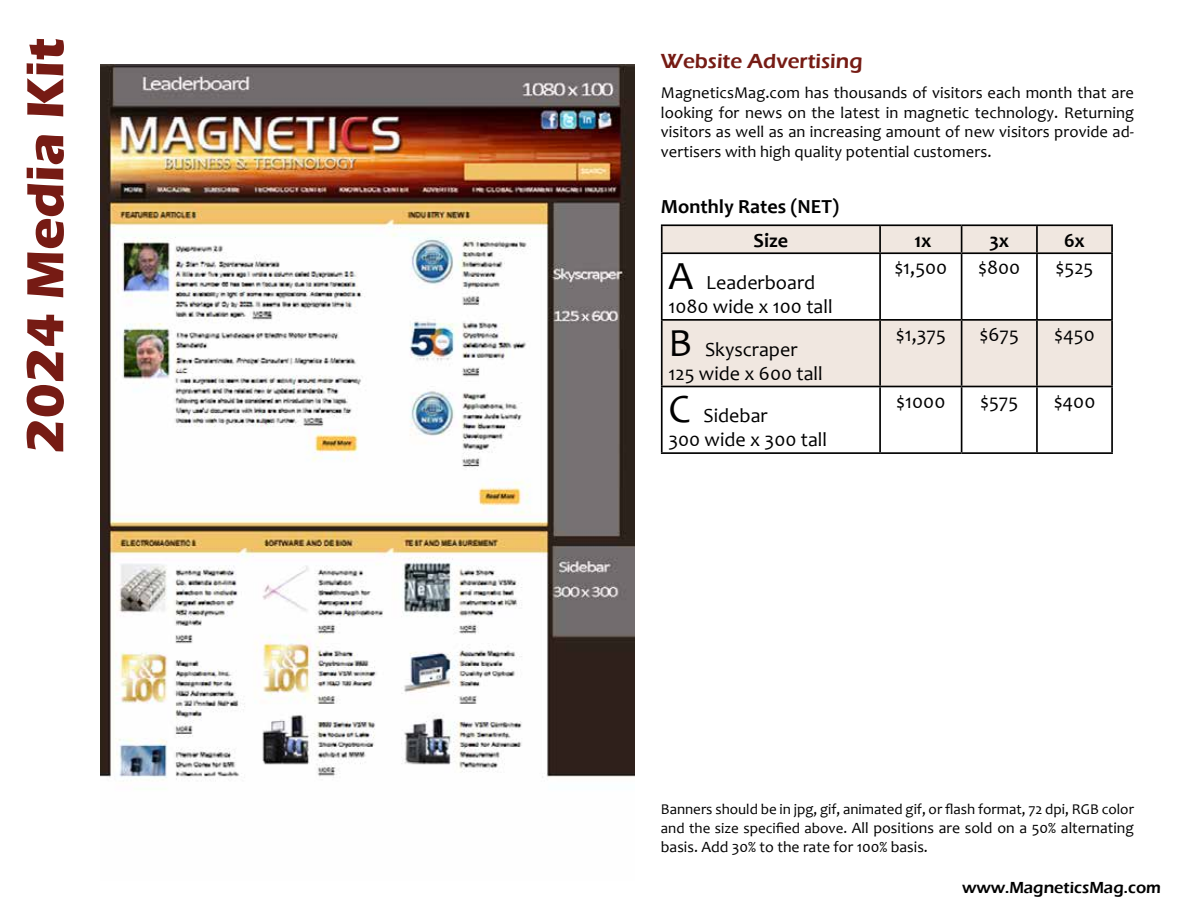
<style>
.page{position:relative;width:1188px;height:918px;background:#fff}
.page>*{position:absolute;margin:0;border:0;box-sizing:border-box;transform-origin:0 0}
.t1{font:700 54px "Eras ITC";color:#761b14}
.t2{font:600 21px "Eras ITC";color:#761b14}
.t3{font:20.1px/24.2px "Candara";color:#000}
.t4{font:700 20.1px "Candara";color:#000}
.t5{font:16.5px/19.8px "Candara";letter-spacing:.005em;color:#000;text-align:justify}
.t6{font:600 16.5px "Eras ITC";color:#000}
.t7{font:15.75px/18.9px "Candara";color:#000}
.t8{font:15px "Candara";color:#000}
.s1{font-size:40.2px}
.s2{font-size:15px}
</style>
<div class="page">
<svg style="left:663px;top:226px;width:448px;height:160px;fill:#f0e7e0"></svg>
<hr style="left:661px;top:224px;width:219px;height:2px;background:#000">
<hr style="left:661px;top:226px;width:2px;height:26px;background:#000">
<hr style="left:880px;top:224px;width:82px;height:2px;background:#000">
<hr style="left:879px;top:226px;width:2px;height:26px;background:#000">
<hr style="left:962px;top:224px;width:75px;height:2px;background:#000">
<svg style="left:961px;top:226px;width:1px;height:26px"></svg>
<hr style="left:1037px;top:224px;width:76px;height:2px;background:#000">
<hr style="left:1036px;top:226px;width:2px;height:26px;background:#000">
<hr style="left:1111px;top:226px;width:2px;height:26px;background:#000">
<hr style="left:661px;top:252px;width:219px;height:2px;background:#000">
<hr style="left:661px;top:254px;width:2px;height:65px;background:#000">
<hr style="left:880px;top:252px;width:82px;height:2px;background:#000">
<hr style="left:879px;top:254px;width:2px;height:65px;background:#000">
<hr style="left:962px;top:252px;width:75px;height:2px;background:#000">
<hr style="left:961px;top:254px;width:1px;height:65px;background:#000">
<hr style="left:1037px;top:252px;width:76px;height:2px;background:#000">
<hr style="left:1036px;top:254px;width:2px;height:65px;background:#000">
<hr style="left:1111px;top:254px;width:2px;height:65px;background:#000">
<hr style="left:661px;top:319px;width:219px;height:2px;background:#000">
<hr style="left:661px;top:321px;width:2px;height:65px;background:#000">
<hr style="left:880px;top:319px;width:82px;height:2px;background:#000">
<hr style="left:879px;top:321px;width:2px;height:65px;background:#000">
<hr style="left:962px;top:319px;width:75px;height:2px;background:#000">
<hr style="left:961px;top:321px;width:1px;height:65px;background:#000">
<hr style="left:1037px;top:319px;width:76px;height:2px;background:#000">
<hr style="left:1036px;top:321px;width:2px;height:65px;background:#000">
<hr style="left:1111px;top:321px;width:2px;height:65px;background:#000">
<hr style="left:661px;top:386px;width:219px;height:1px;background:#000">
<hr style="left:661px;top:387px;width:2px;height:65px;background:#000">
<hr style="left:880px;top:386px;width:82px;height:1px;background:#000">
<hr style="left:879px;top:387px;width:2px;height:65px;background:#000">
<hr style="left:962px;top:386px;width:75px;height:1px;background:#000">
<hr style="left:961px;top:387px;width:1px;height:65px;background:#000">
<hr style="left:1037px;top:386px;width:76px;height:1px;background:#000">
<hr style="left:1036px;top:387px;width:2px;height:65px;background:#000">
<hr style="left:1111px;top:387px;width:2px;height:65px;background:#000">
<hr style="left:661px;top:452px;width:219px;height:2px;background:#000">
<hr style="left:880px;top:452px;width:82px;height:2px;background:#000">
<hr style="left:962px;top:452px;width:75px;height:2px;background:#000">
<hr style="left:1037px;top:452px;width:76px;height:2px;background:#000">
<img style="left:101px;top:65px;width:533px;height:715px">
<h1 class="t1" style="left:14px;top:454px;width:417px;rotate:-90deg">2024 Media Kit</h1>
<p class="t2" style="left:661px;top:50px;width:203px">Website Advertising</p>
<p class="t5" style="left:661px;top:82px;width:475px">MagneticsMag.com has thousands of visitors each month that are looking for news on the latest in magnetic technology. Returning visitors as well as an increasing amount of new visitors provide ad&shy;vertisers with high quality potential customers.</p>
<p class="t4" style="left:661px;top:194px;width:180px">Monthly Rates (NET)</p>
<p class="t4" style="left:754px;top:227px;width:36px">Size</p>
<p class="t4" style="left:914px;top:227px;width:19px">1x</p>
<p class="t4" style="left:989px;top:227px;width:21px">3x</p>
<p class="t4" style="left:1064px;top:227px;width:22px">6x</p>
<p class="t3" style="left:668px;top:270px;width:166px"><span class="s1">A</span> Leaderboard<br>1080 wide x 100 tall</p>
<p class="t3" style="left:894px;top:256px;width:54px">$1,500</p>
<p class="t3" style="left:978px;top:256px;width:44px">$800</p>
<p class="t3" style="left:1056px;top:256px;width:39px">$525</p>
<p class="t3" style="left:668px;top:337px;width:156px"><span class="s1">B</span> Skyscraper<br>125 wide x 600 tall</p>
<p class="t3" style="left:896px;top:322px;width:52px">$1,375</p>
<p class="t3" style="left:980px;top:322px;width:41px">$675</p>
<p class="t3" style="left:1054px;top:322px;width:42px">$450</p>
<p class="t3" style="left:668px;top:404px;width:160px"><span class="s1">C</span> Sidebar<br>300 wide x 300 tall</p>
<p class="t3" style="left:896px;top:389px;width:51px">$1000</p>
<p class="t3" style="left:980px;top:389px;width:40px">$575</p>
<p class="t3" style="left:1054px;top:389px;width:43px">$400</p>
<p class="t8" style="left:661px;top:800px;width:475px">Banners should be in jpg, gif, animated gif, or flash format, 72 dpi, RGB color</p>
<p class="t7" style="left:661px;top:818px;width:475px"><span class="s2">and the size specified above.</span> All positions are sold on a 50% alternating basis. Add 30% to the rate for 100% basis.</p>
<p class="t6" style="left:962px;top:878px;width:201px">www.MagneticsMag.com</p>
</div>
